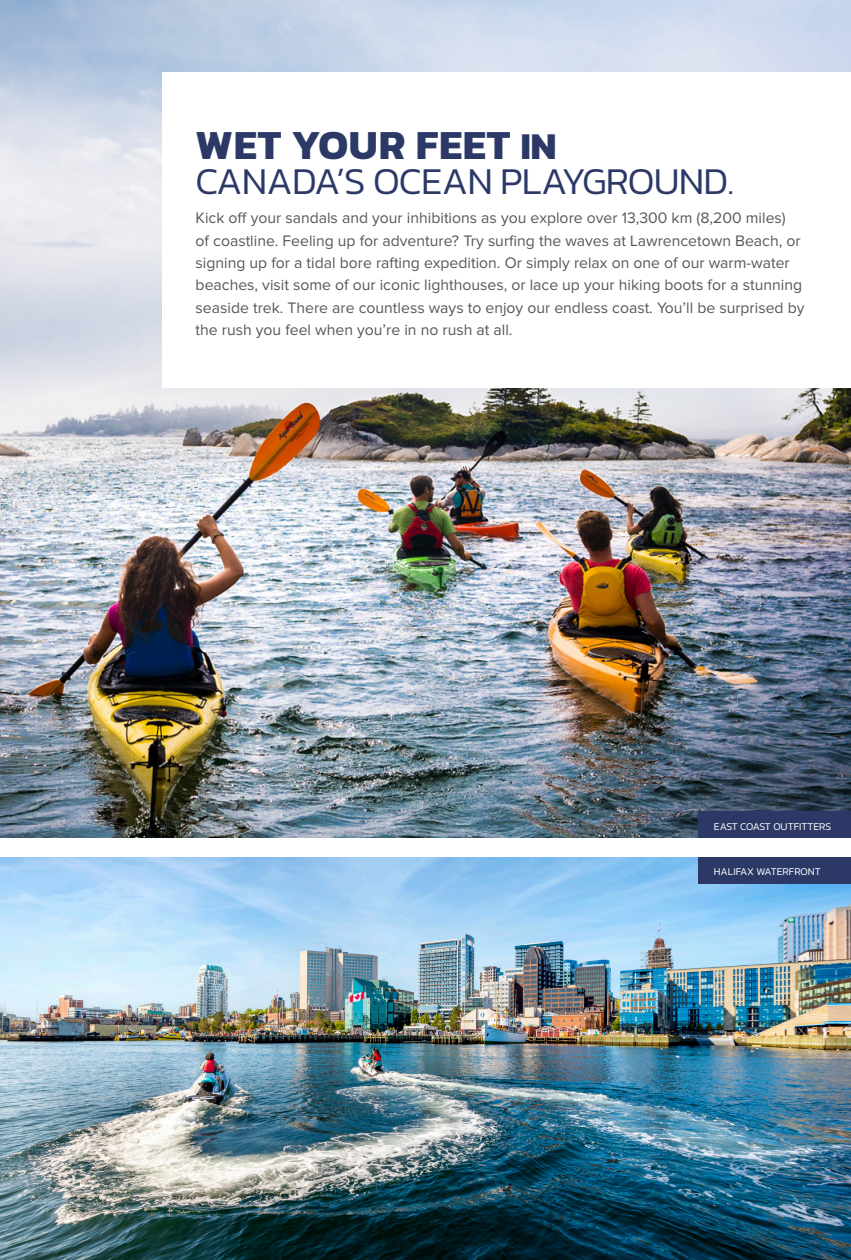
<style>
.page{position:relative;width:851px;height:1260px;background:#fff}
.page>*{position:absolute;margin:0;border:0;box-sizing:border-box;transform-origin:0 0}
.t1{font:700 42px "Kanit";letter-spacing:.02em;color:#2c3967}
.t2{font:300 38.5px "Kanit";letter-spacing:-.02em;color:#2c3967}
.t3{font:15.75px/22.4px "Proxima Nova";color:#57585a}
.t4{font:300 10.5px "Kanit";color:#fff}
.s1{font-size:38.5px}
</style>
<div class="page">
<img style="left:0;top:0;width:850px;height:838px">
<div style="left:163px;top:72px;width:687px;height:315px;background:#fff"></div>
<img style="left:0;top:857px;width:850px;height:403px">
<div style="left:698px;top:811px;width:152px;height:27px;background:#2c3967"></div>
<div style="left:698px;top:857px;width:152px;height:27px;background:#2c3967"></div>
<h1 class="t1" style="left:196px;top:113px;width:362px">WET YOUR FEET <span class="s1">IN</span></h1>
<h2 class="t2" style="left:196px;top:155px;width:540px">CANADA’S OCEAN PLAYGROUND.</h2>
<p class="t3" style="left:196px;top:207px;width:610px">Kick off your sandals and your inhibitions as you explore over 13,300 km (8,200 miles)<br>of coastline. Feeling up for adventure? Try surfing the waves at Lawrencetown Beach, or signing up for a tidal bore rafting expedition. Or simply relax on one of our warm-water beaches, visit some of our iconic lighthouses, or lace up your hiking boots for a stunning seaside trek. There are countless ways to enjoy our endless coast. You’ll be surprised by the rush you feel when you’re in no rush at all.</p>
<p class="t4" style="left:713px;top:819px;width:119px">EAST COAST OUTFITTERS</p>
<p class="t4" style="left:713px;top:864px;width:108px">HALIFAX WATERFRONT</p>
</div>
